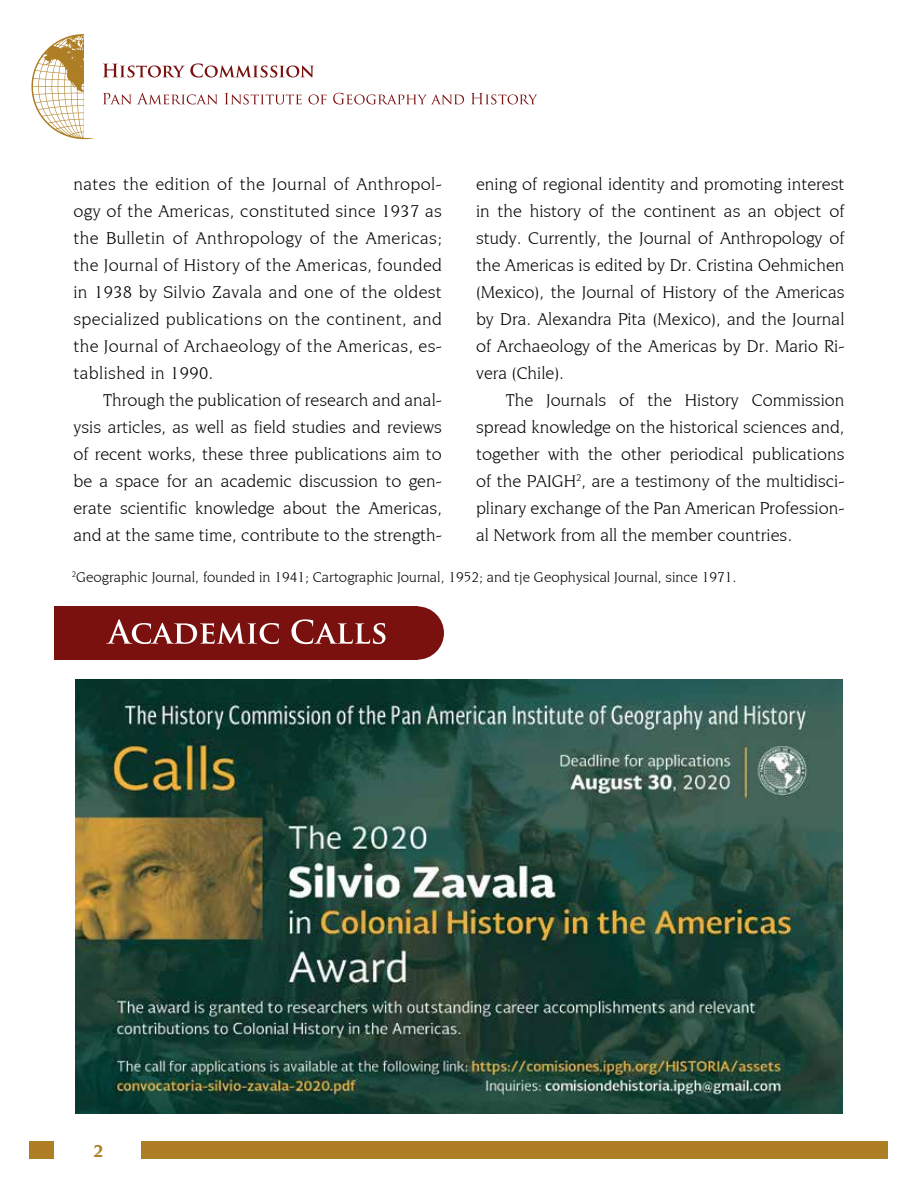
<style>
.page{position:relative;width:918px;height:1188px;background:#fff}
.page>*{position:absolute;margin:0;border:0;box-sizing:border-box;transform-origin:0 0}
.t1{font:18px/27px "Novarese IT Cby BT";color:#000;text-align:justify}
.t2{font:700 18px "Novarese IT Cby BT";color:#ad7e24}
.t3{font:15px "Novarese IT Cby BT";color:#000}
</style>
<div class="page">
<div style="left:30px;top:1141px;width:858px;height:18px;background:#ad7e24"></div>
<div style="left:54px;top:1141px;width:86px;height:19px;background:#fff"></div>
<svg style="left:31px;top:34px;width:296px;height:105px"></svg>
<svg style="left:333px;top:93px;width:131px;height:11px"></svg>
<svg style="left:471px;top:93px;width:66px;height:11px"></svg>
<img style="left:75px;top:679px;width:768px;height:435px">
<div style="left:54px;top:606px;width:364px;height:54px;background:#7a110f"></div>
<div style="left:391px;top:606px;width:53px;height:54px;background:#7a110f;border-radius:50%"></div>
<svg style="left:106px;top:619px;width:173px;height:25px"></svg>
<svg style="left:291px;top:619px;width:95px;height:25px"></svg>
<p class="t1" style="left:73px;top:171px;width:370px">nates the edition of the Journal of Anthropol&shy;ogy of the Americas, constituted since 1937 as the Bulletin of Anthropology of the Americas; the Journal of History of the Americas, founded in 1938 by Silvio Zavala and one of the oldest specialized publications on the continent, and the Journal of Archaeology of the Americas, es&shy;tablished in 1990.</p>
<p class="t1" style="left:73px;top:387px;width:370px;text-indent:30px">Through the publication of research and anal&shy;ysis articles, as well as field studies and reviews of recent works, these three publications aim to be a space for an academic discussion to gen&shy;erate scientific knowledge about the Americas, and at the same time, contribute to the strength-</p>
<p class="t1" style="left:476px;top:171px;width:370px">ening of regional identity and promoting interest in the history of the continent as an object of study. Currently, the Journal of Anthropology of the Americas is edited by Dr. Cristina Oehmichen (Mexico), the Journal of History of the Americas by Dra. Alexandra Pita (Mexico), and the Journal of Archaeology of the Americas by Dr. Mario Ri&shy;vera (Chile).</p>
<p class="t1" style="left:476px;top:387px;width:370px;text-indent:30px">The Journals of the History Commission spread knowledge on the historical sciences and, together with the other periodical publications of the PAIGH<sup>2</sup>, are a testimony of the multidisci&shy;plinary exchange of the Pan American Profession&shy;al Network from all the member countries.</p>
<p class="t3" style="left:72px;top:568px;width:666px"><sup>2</sup>Geographic Journal, founded in 1941; Cartographic Journal, 1952; and tje Geophysical Journal, since 1971.</p>
<p class="t2" style="left:93px;top:1140px;width:12px">2</p>
</div>
